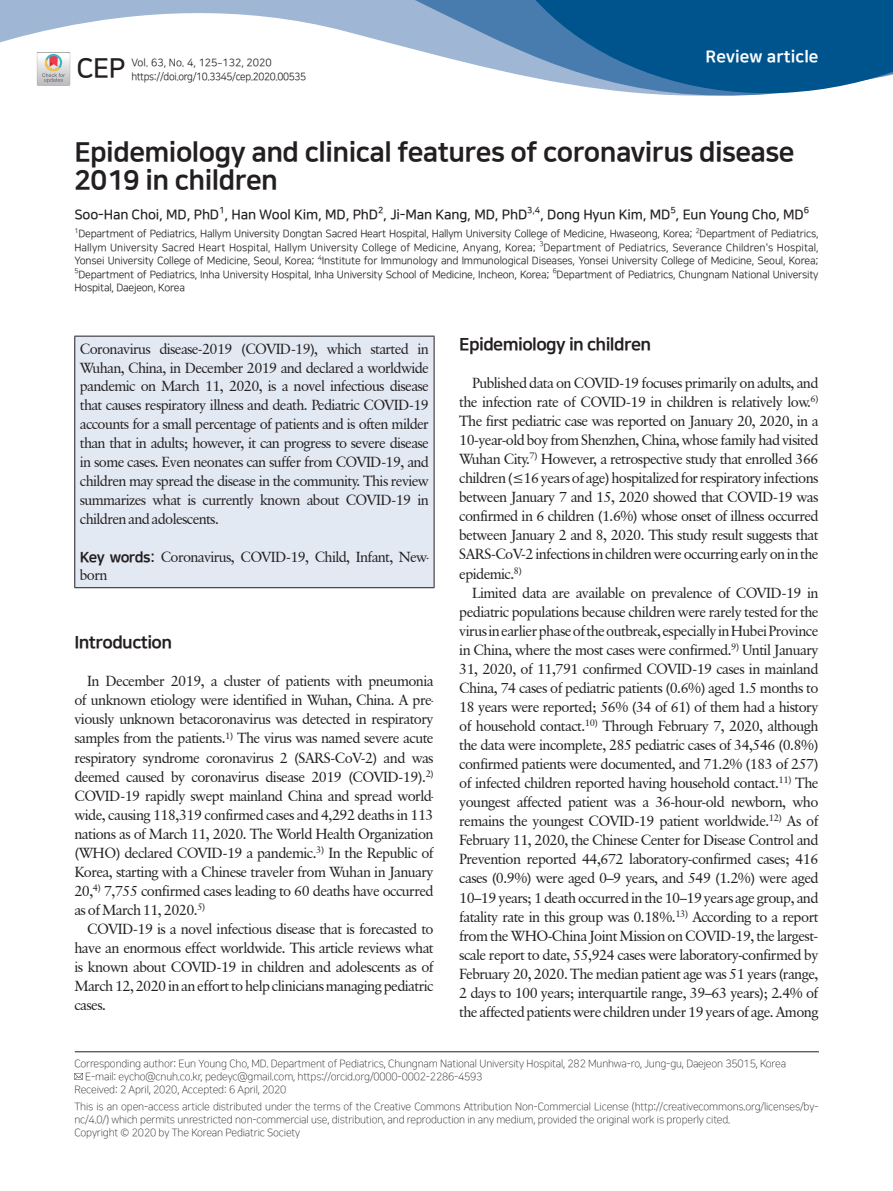
<style>
.page{position:relative;width:893px;height:1191px;background:#fff}
.page>*{position:absolute;margin:0;border:0;box-sizing:border-box;transform-origin:0 0}
.t1{font:27px/28.5px "Nanum Square EB";letter-spacing:-.02em;color:#231f20}
.t2{font:27px "Nanum Square B";color:#231f20}
.t3{font:17.25px "Nanum Square EB";letter-spacing:-.035em;color:#231f20}
.t4{font:16.5px "Nanum Square EB";letter-spacing:.005em;color:#fff}
.t5{font:14.55px/19px "Classical Garamond BT";letter-spacing:-.04em;color:#231f20;text-align:justify}
.t6{font:13.5px "Nanum Square B";letter-spacing:-.01em;color:#231f20}
.t7{font:10.5px/12.6px "Nanum Square L";letter-spacing:-.015em;color:#231f20}
.t8{font:10.5px/13.5px "Nanum Square R";letter-spacing:-.02em;color:#231f20}
.t9{font:10.5px "Nanum Square R";letter-spacing:.005em;color:#231f20}
.t10{font:8.7px "Nanum Square B";color:#231f20}
.t11{font:6.9px "Nanum Square R";color:#231f20}
.s1{font-family:"Utopia Std"}
.s2{font-family:"Nanum Square EB"}
</style>
<div class="page">
<svg style="left:0;top:0;width:462px;height:86px"></svg>
<svg style="left:462px;top:0;width:431px;height:96px;background:#3575a5"></svg>
<div style="left:75px;top:336px;width:359px;height:251px;background:#e3e9f3"></div>
<hr style="left:74px;top:336px;width:360px;height:1px;background:#231f20">
<hr style="left:74px;top:336px;width:1px;height:251px;background:#231f20">
<hr style="left:434px;top:336px;width:1px;height:251px;background:#231f20">
<hr style="left:74px;top:587px;width:360px;height:1px;background:#231f20">
<hr style="left:75px;top:1051px;width:744px;height:1px;background:#231f20">
<svg style="left:74px;top:1073px;width:9px;height:6px"></svg>
<h1 class="t2" style="left:77px;top:54px;width:50px">CEP</h1>
<p class="t8" style="left:131px;top:56px;width:176px">Vol. 63, No. 4, 125<span class="s1">–</span>132, 2020 https://doi.org/10.3345/cep.2020.00535</p>
<p class="t4" style="left:706px;top:48px;width:114px">Review article</p>
<h1 class="t1" style="left:74px;top:138px;width:722px">Epidemiology and clinical features of coronavirus disease<br>2019 in children</h1>
<p class="t6" style="left:74px;top:208px;width:454px">Soo-Han Choi, MD, PhD , Han Wool Kim, MD, PhD , Ji-Man Kang, MD, PhD</p>
<p class="t10" style="left:219px;top:206px;width:7px">1</p>
<p class="t10" style="left:378px;top:206px;width:7px">2</p>
<p class="t10" style="left:527px;top:206px;width:15px">3,4</p>
<p class="t6" style="left:540px;top:208px;width:265px">, Dong Hyun Kim, MD , Eun Young Cho, MD</p>
<p class="t10" style="left:670px;top:206px;width:7px">5</p>
<p class="t10" style="left:804px;top:206px;width:7px">6</p>
<p class="t11" style="left:74px;top:227px;width:6px">1</p>
<p class="t8" style="left:78px;top:227px;width:616px">Department of Pediatrics, Hallym University Dongtan Sacred Heart Hospital, Hallym University College of Medicine, Hwaseong, Korea;</p>
<p class="t11" style="left:696px;top:227px;width:6px">2</p>
<p class="t8" style="left:700px;top:227px;width:120px">Department of Pediatrics,</p>
<p class="t9" style="left:74px;top:242px;width:463px">Hallym University Sacred Heart Hospital, Hallym University College of Medicine, Anyang, Korea;</p>
<p class="t11" style="left:539px;top:240px;width:6px">3</p>
<p class="t9" style="left:543px;top:242px;width:277px">Department of Pediatrics, Severance Children's Hospital,</p>
<p class="t8" style="left:74px;top:254px;width:242px">Yonsei University College of Medicine, Seoul, Korea;</p>
<p class="t11" style="left:318px;top:254px;width:6px">4</p>
<p class="t8" style="left:322px;top:254px;width:498px">Institute for Immunology and Immunological Diseases, Yonsei University College of Medicine, Seoul, Korea;</p>
<p class="t11" style="left:74px;top:267px;width:6px">5</p>
<p class="t8" style="left:78px;top:268px;width:473px">Department of Pediatrics, Inha University Hospital, Inha University School of Medicine, Incheon, Korea;</p>
<p class="t11" style="left:553px;top:267px;width:6px">6</p>
<p class="t8" style="left:557px;top:268px;width:263px">Department of Pediatrics, Chungnam National University</p>
<p class="t8" style="left:74px;top:281px;width:112px">Hospital, Daejeon, Korea</p>
<p class="t3" style="left:459px;top:335px;width:193px">Epidemiology in children</p>
<p class="t5" style="left:459px;top:373px;width:361px;text-indent:13px">Published data on COVID-19 focuses primarily on adults, and the infection rate of COVID-19 in children is relatively low.<sup>6)<br></sup>The first pediatric case was reported on January 20, 2020, in a 10-year-old boy from Shenzhen, China, whose family had visited Wuhan City.<sup>7)</sup> However, a retrospective study that enrolled 366 children (≤16 years of age) hospitalized for respiratory infections between January 7 and 15, 2020 showed that COVID-19 was confirmed in 6 children (1.6%) whose onset of illness occurred between January 2 and 8, 2020. This study result suggests that SARS-CoV-2 infections in children were occurring early on in the epidemic.<sup>8)</sup></p>
<p class="t5" style="left:459px;top:583px;width:361px;text-indent:13px">Limited data are available on prevalence of COVID-19 in pediatric populations because children were rarely tested for the virus in earlier phase of the outbreak, especially in Hubei Province in China, where the most cases were confirmed.<sup>9)</sup> Until January 31, 2020, of 11,791 confirmed COVID-19 cases in mainland China, 74 cases of pediatric patients (0.6%) aged 1.5 months to 18 years were reported; 56% (34 of 61) of them had a history of household contact.<sup>10)</sup> Through February 7, 2020, although the data were incomplete, 285 pediatric cases of 34,546 (0.8%) confirmed patients were documented, and 71.2% (183 of 257) of infected children reported having household contact.<sup>11)</sup> The youngest affected patient was a 36-hour-old newborn, who remains the youngest COVID-19 patient worldwide.<sup>12)</sup> As of February 11, 2020, the Chinese Center for Disease Control and Prevention reported 44,672 laboratory-confirmed cases; 416 cases (0.9%) were aged 0–9 years, and 549 (1.2%) were aged 10–19 years; 1 death occurred in the 10–19 years age group, and fatality rate in this group was 0.18%.<sup>13)</sup> According to a report from the WHO-China Joint Mission on COVID-19, the largest&shy;scale report to date, 55,924 cases were laboratory-confirmed by February 20, 2020. The median patient age was 51 years (range, 2 days to 100 years; interquartile range, 39–63 years); 2.4% of the affected patients were children under 19 years of age. Among</p>
<p class="t7" style="left:74px;top:1058px;width:713px">Corresponding author: Eun Young Cho, MD. Department of Pediatrics, Chungnam National University Hospital, 282 Munhwa-ro, Jung-gu, Daejeon 35015, Korea</p>
<p class="t7" style="left:85px;top:1070px;width:399px">E-mail: eycho@cnuh.co.kr, pedeyc@gmail.com, https://orcid.org/0000-0002-2286-4593</p>
<p class="t7" style="left:74px;top:1083px;width:214px">Received: 2 April, 2020, Accepted: 6 April, 2020</p>
<p class="t7" style="left:74px;top:1100px;width:746px">This is an open-access article distributed under the terms of the Creative Commons Attribution Non-Commercial License (http://creativecommons.org/licenses/by&shy;nc/4.0/) which permits unrestricted non-commercial use, distribution, and reproduction in any medium, provided the original work is properly cited.<br>Copyright © 2020 by The Korean Pediatric Society</p>
<p class="t5" style="left:80px;top:339px;width:351px">Coronavirus disease-2019 (COVID-19), which started in Wuhan, China, in December 2019 and declared a worldwide pandemic on March 11, 2020, is a novel infectious disease that causes respiratory illness and death. Pediatric COVID-19 accounts for a small percentage of patients and is often milder than that in adults; however, it can progress to severe disease in some cases. Even neonates can suffer from COVID-19, and children may spread the disease in the community. This review summarizes what is currently known about COVID-19 in children and adolescents.</p>
<p class="t5" style="left:80px;top:547px;width:350px"><span class="s2">Key words:</span> Coronavirus, COVID-19, Child, Infant, New&shy;born</p>
<p class="t3" style="left:74px;top:633px;width:99px">Introduction</p>
<p class="t5" style="left:74px;top:671px;width:361px;text-indent:13px">In December 2019, a cluster of patients with pneumonia of unknown etiology were identified in Wuhan, China. A pre&shy;viously unknown betacoronavirus was detected in respiratory samples from the patients.<sup>1)</sup> The virus was named severe acute respiratory syndrome coronavirus 2 (SARS-CoV-2) and was deemed caused by coronavirus disease 2019 (COVID-19).<sup>2)<br></sup>COVID-19 rapidly swept mainland China and spread world&shy;wide, causing 118,319 confirmed cases and 4,292 deaths in 113 nations as of March 11, 2020. The World Health Organization (WHO) declared COVID-19 a pandemic.<sup>3)</sup> In the Republic of Korea, starting with a Chinese traveler from Wuhan in January 20,<sup>4)</sup> 7,755 confirmed cases leading to 60 deaths have occurred as of March 11, 2020.<sup>5)</sup></p>
<p class="t5" style="left:74px;top:919px;width:361px;text-indent:13px">COVID-19 is a novel infectious disease that is forecasted to have an enormous effect worldwide. This article reviews what is known about COVID-19 in children and adolescents as of March 12, 2020 in an effort to help clinicians managing pediatric cases.</p>
</div>
